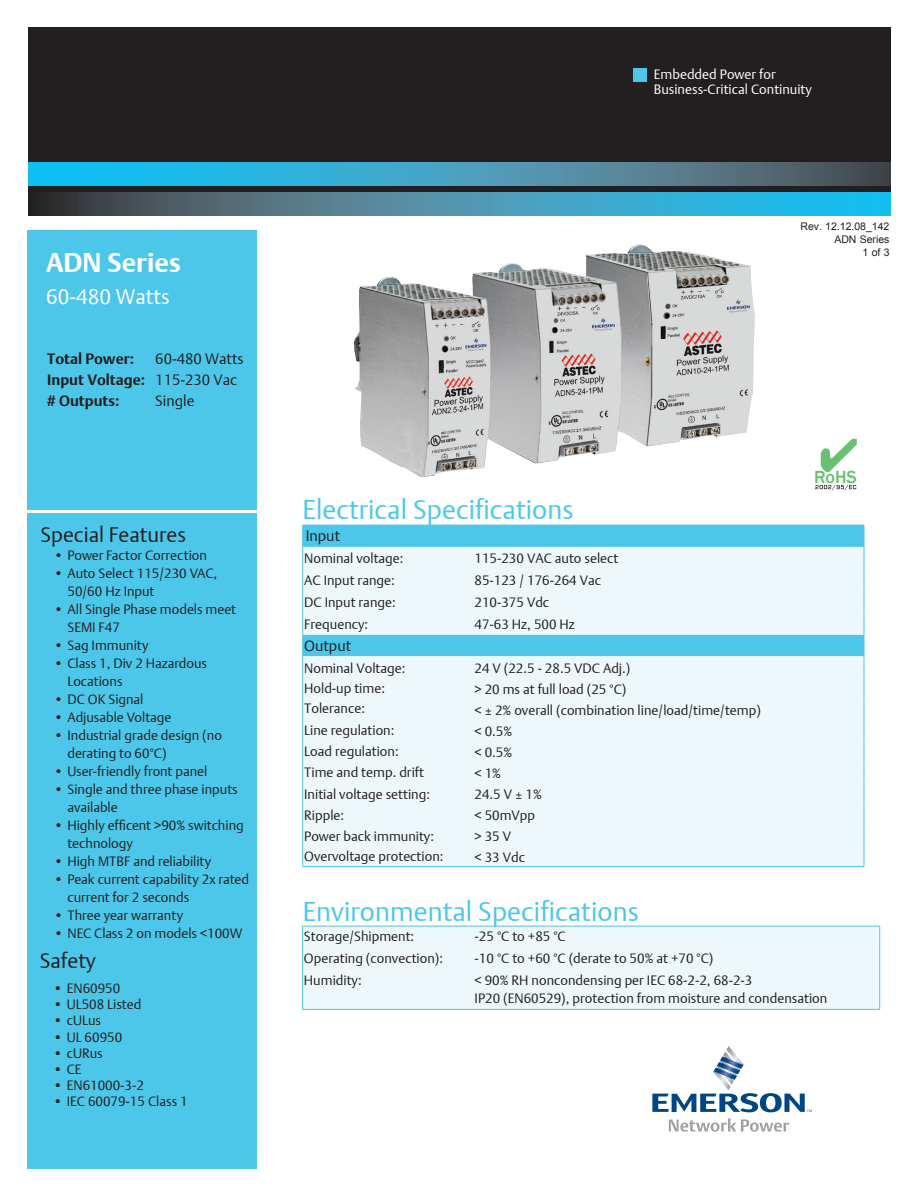
<style>
.page{position:relative;width:918px;height:1188px;background:#fff}
.page>*{position:absolute;margin:0;border:0;box-sizing:border-box;transform-origin:0 0}
.Heading-inside_1{font:27px "DTL Argo T Light";color:#4dc7e9}
.Part_Number{font:700 27px "DTL Argo T";color:#fff}
.t1{font:21px "DTL Argo T Light";color:#231f20}
.Part_Number-2{font:21px "DTL Argo T Light";color:#fff}
.t2{font:500 18px "Franklin Gothic";color:#69c071}
.t3{font:700 15px "DTL Argo T";color:#231f20}
.Table_Head{font:15px "DTL Argo T Light";color:#231f20}
.Environmental{font:13.5px/18px "DTL Argo T Light";color:#231f20}
.t4{font:13.5px/15px "DTL Argo T Light";color:#fff}
.t5{font:10.5px "Arial";color:#231f20}
.s1{font-family:"DTL Argo T Light";font-weight:400}
</style>
<div class="page">
<div style="left:28px;top:27px;width:863px;height:165px;background:#231f20"></div>
<div style="left:27px;top:230px;width:229px;height:939px;background:#4dc7e9"></div>
<div style="left:28px;top:162px;width:863px;height:54px;background:#231f20"></div>
<svg style="left:46px;top:193px;width:845px;height:23px;background:#408da8"></svg>
<svg style="left:28px;top:162px;width:863px;height:24px;background:#3c96b4"></svg>
<div style="left:633px;top:68px;width:13px;height:14px;background:#4dc7e9"></div>
<svg style="left:652px;top:1046px;width:160px;height:66px"></svg>
<svg style="left:669px;top:1118px;width:120px;height:14px"></svg>
<hr style="left:27px;top:510px;width:232px;height:3px;background:#fff">
<div style="left:303px;top:526px;width:561px;height:21px;background:#4dc7e9"></div>
<svg style="left:303px;top:547px;width:561px;height:319px;background:#e2f4f9"></svg>
<hr style="left:303px;top:525px;width:170px;height:1px;background:#4dc7e9">
<hr style="left:473px;top:525px;width:391px;height:1px;background:#4dc7e9">
<svg style="left:302px;top:525px;width:1px;height:341px"></svg>
<svg style="left:864px;top:525px;width:1px;height:341px"></svg>
<hr style="left:303px;top:866px;width:170px;height:1px;background:#4dc7e9">
<hr style="left:473px;top:866px;width:391px;height:1px;background:#4dc7e9">
<svg style="left:820px;top:439px;width:37px;height:33px"></svg>
<svg style="left:815px;top:485px;width:41px;height:5px"></svg>
<img style="left:354px;top:244px;width:401px;height:233px">
<div style="left:303px;top:927px;width:576px;height:82px;background:#eef8fb"></div>
<hr style="left:302px;top:926px;width:171px;height:1px;background:#4dc7e9">
<hr style="left:473px;top:926px;width:407px;height:1px;background:#4dc7e9">
<svg style="left:302px;top:926px;width:1px;height:44px"></svg>
<svg style="left:879px;top:926px;width:1px;height:44px"></svg>
<hr style="left:302px;top:970px;width:1px;height:39px;background:#4dc7e9">
<hr style="left:879px;top:970px;width:1px;height:39px;background:#4dc7e9">
<hr style="left:302px;top:1009px;width:171px;height:1px;background:#4dc7e9">
<hr style="left:473px;top:1009px;width:407px;height:1px;background:#4dc7e9">
<p class="Part_Number" style="left:46px;top:246px;width:136px">ADN Series</p>
<p class="Part_Number-2" style="left:46px;top:284px;width:125px">60-480 Watts</p>
<p class="t3" style="left:47px;top:349px;width:88px">Total Power:</p>
<p class="Table_Head" style="left:155px;top:349px;width:90px">60-480 Watts</p>
<p class="t3" style="left:47px;top:370px;width:192px">Input Voltage: <span class="s1">115-230 Vac</span></p>
<p class="t3" style="left:47px;top:391px;width:74px"># Outputs:</p>
<p class="Table_Head" style="left:155px;top:391px;width:41px">Single</p>
<p class="t1" style="left:40px;top:522px;width:147px">Special Features</p>
<p class="Environmental" style="left:54px;top:546px;width:155px">• Power Factor Correction</p>
<p class="Environmental" style="left:67px;top:564px;width:151px;text-indent:-14px">• Auto Select 115/230 VAC,<br>50/60 Hz Input</p>
<p class="Environmental" style="left:67px;top:600px;width:170px;text-indent:-14px">• All Single Phase models meet<br>SEMI F47</p>
<p class="Environmental" style="left:54px;top:636px;width:96px">• Sag Immunity</p>
<p class="Environmental" style="left:67px;top:654px;width:141px;text-indent:-14px">• Class 1, Div 2 Hazardous<br>Locations</p>
<p class="Environmental" style="left:54px;top:690px;width:91px">• DC OK Signal</p>
<p class="Environmental" style="left:54px;top:708px;width:119px">• Adjusable Voltage</p>
<p class="Environmental" style="left:67px;top:726px;width:156px;text-indent:-14px">• Industrial grade design (no derating to 60°C)</p>
<p class="Environmental" style="left:54px;top:762px;width:155px">• User-friendly front panel</p>
<p class="Environmental" style="left:67px;top:780px;width:172px;text-indent:-14px">• Single and three phase inputs available</p>
<p class="Environmental" style="left:67px;top:816px;width:178px;text-indent:-14px">• Highly efficent &gt;90% switching technology</p>
<p class="Environmental" style="left:54px;top:852px;width:159px">• High MTBF and reliability</p>
<p class="Environmental" style="left:67px;top:870px;width:183px;text-indent:-14px">• Peak current capability 2x rated current for 2 seconds</p>
<p class="Environmental" style="left:54px;top:906px;width:131px">• Three year warranty</p>
<p class="Environmental" style="left:54px;top:924px;width:190px">• NEC Class 2 on models &lt;100W</p>
<p class="t1" style="left:40px;top:948px;width:58px">Safety</p>
<p class="Environmental" style="left:53px;top:979px;width:69px">• EN60950</p>
<p class="Environmental" style="left:53px;top:995px;width:90px">• UL508 Listed</p>
<p class="Environmental" style="left:53px;top:1011px;width:49px">• cULus</p>
<p class="Environmental" style="left:53px;top:1028px;width:71px">• UL 60950</p>
<p class="Environmental" style="left:53px;top:1044px;width:51px">• cURus</p>
<p class="Environmental" style="left:53px;top:1060px;width:30px">•CE</p>
<p class="Environmental" style="left:53px;top:1076px;width:92px">• EN61000-3-2</p>
<p class="Environmental" style="left:53px;top:1092px;width:136px">• IEC 60079-15 Class 1</p>
<p class="t4" style="left:654px;top:67px;width:160px">Embedded Power for<br>Business-Critical Continuity</p>
<p class="t5" style="left:800px;top:220px;width:91px">Rev. 12.12.08_142</p>
<p class="t5" style="left:834px;top:232px;width:57px">ADN Series</p>
<p class="t5" style="left:872px;top:245px;width:19px">of 3</p>
<p class="Heading-inside_1" style="left:303px;top:493px;width:272px">Electrical Specifications</p>
<p class="Table_Head" style="left:306px;top:527px;width:36px">Input</p>
<p class="Environmental" style="left:304px;top:549px;width:101px">Nominal voltage:</p>
<p class="Environmental" style="left:475px;top:549px;width:145px">115-230 VAC auto select</p>
<p class="Environmental" style="left:304px;top:571px;width:92px">AC Input ra- nge:</p>
<p class="Environmental" style="left:475px;top:571px;width:128px">85-123 / 176-264 Vac</p>
<p class="Environmental" style="left:304px;top:593px;width:93px">DC Input range:</p>
<p class="Environmental" style="left:475px;top:593px;width:76px">210-375 Vdc</p>
<p class="Environmental" style="left:304px;top:615px;width:66px">Frequency:</p>
<p class="Environmental" style="left:475px;top:615px;width:102px">47-63 Hz, 500 Hz</p>
<p class="Table_Head" style="left:304px;top:637px;width:48px">Output</p>
<p class="Environmental" style="left:304px;top:659px;width:103px">Nominal Voltage:</p>
<p class="Environmental" style="left:475px;top:659px;width:157px">24 V (22.5 - 28.5 VDC Adj.)</p>
<p class="Environmental" style="left:304px;top:679px;width:82px">Hold-up time:</p>
<p class="Environmental" style="left:475px;top:680px;width:153px">&gt; 20 ms at full load (25 °C)</p>
<p class="Environmental" style="left:304px;top:699px;width:62px">Tolerance:</p>
<p class="Environmental" style="left:475px;top:701px;width:288px">&lt; ± 2% overall (combination line/load/time/temp)</p>
<p class="Environmental" style="left:304px;top:721px;width:92px">Line regulation:</p>
<p class="Environmental" style="left:475px;top:722px;width:39px">&lt; 0.5%</p>
<p class="Environmental" style="left:304px;top:742px;width:96px">Load regulation:</p>
<p class="Environmental" style="left:475px;top:743px;width:39px">&lt; 0.5%</p>
<p class="Environmental" style="left:304px;top:763px;width:121px">Time and temp. drift</p>
<p class="Environmental" style="left:475px;top:764px;width:28px">&lt; 1%</p>
<p class="Environmental" style="left:304px;top:785px;width:127px">Initial voltage setting:</p>
<p class="Environmental" style="left:475px;top:785px;width:69px">24.5 V ± 1%</p>
<p class="Environmental" style="left:304px;top:806px;width:42px">Ripple:</p>
<p class="Environmental" style="left:475px;top:807px;width:62px">&lt; 50mVpp</p>
<p class="Environmental" style="left:304px;top:827px;width:131px">Power back immunity:</p>
<p class="Environmental" style="left:475px;top:827px;width:38px">&gt; 35 V</p>
<p class="Environmental" style="left:304px;top:847px;width:141px">Overvoltage protection:</p>
<p class="Environmental" style="left:475px;top:848px;width:52px">&lt; 33 Vdc</p>
<p class="Heading-inside_1" style="left:303px;top:896px;width:338px">Environmental Specifications</p>
<p class="t2" style="left:814px;top:466px;width:44px">RoHS</p>
<p class="Environmental" style="left:304px;top:927px;width:112px">Storage/Shipment:</p>
<p class="Environmental" style="left:475px;top:927px;width:93px">-25 °C to +85 °C</p>
<p class="Environmental" style="left:304px;top:949px;width:141px">Operating (convection):</p>
<p class="Environmental" style="left:475px;top:949px;width:240px">-10 °C to +60 °C (derate to 50% at +70 °C)</p>
<p class="Environmental" style="left:304px;top:971px;width:59px">Humidity:</p>
<p class="Environmental" style="left:475px;top:971px;width:279px">&lt; 90% RH noncondensing per IEC 68-2-2, 68-2-3</p>
<p class="Environmental" style="left:475px;top:989px;width:354px">IP20 (EN60529), protection from moisture and condensation</p>
</div>
